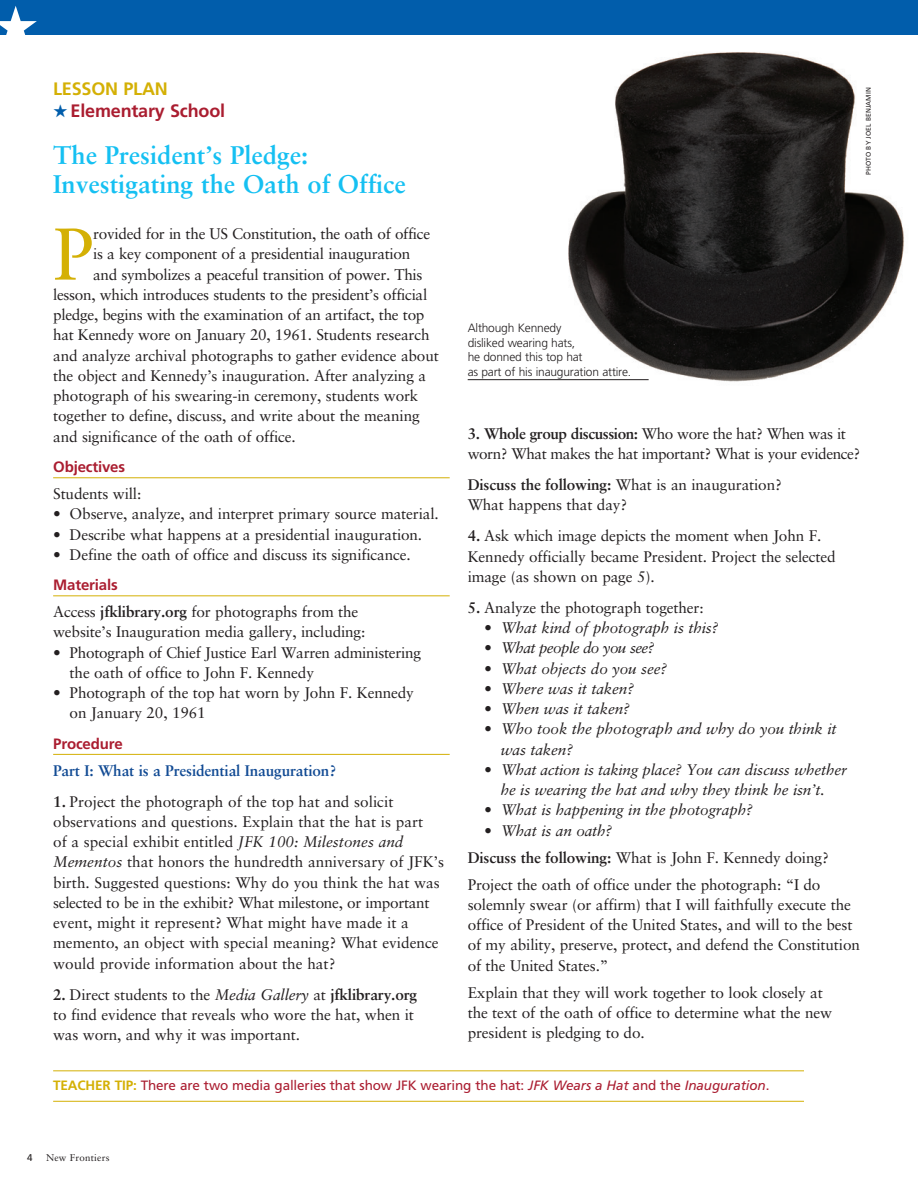
<style>
.page{position:relative;width:918px;height:1188px;background:#fff}
.page>*{position:absolute;margin:0;border:0;box-sizing:border-box;transform-origin:0 0}
.t1{font:73.35px "Sabon";color:#d4b005}
.t2{font:700 25.5px/28.5px "Sabon";color:#15c0f2}
.t3{font:700 18px "Frutiger";letter-spacing:-.01em;color:#aa1d30}
.t4{font:700 18px "Frutiger";letter-spacing:-.01em;color:#d4b005}
.t5{font:15.3px/20.2px "Sabon";letter-spacing:-.01em;color:#231f20}
.t6{font:italic 15.3px/20.2px "Sabon";letter-spacing:-.01em;color:#231f20}
.t7{font:15.3px/20.2px "Sabon";letter-spacing:-.03em;color:#231f20}
.t8{font:700 15.3px "Sabon";letter-spacing:-.01em;color:#124b94}
.t9{font:italic 15.3px "Sabon";letter-spacing:-.04em;color:#231f20}
.t10{font:700 15px "Frutiger";letter-spacing:-.01em;color:#aa1d30}
.t11{font:13.5px "Frutiger";letter-spacing:-.01em;color:#aa1d30}
.t12{font:300 12px/14.4px "Frutiger";letter-spacing:-.015em;color:#231f20}
.t13{font:9.75px "Sabon";letter-spacing:.02em;color:#231f20}
.t14{font:9.75px "Frutiger";color:#231f20}
.t15{font:6.75px "Frutiger";letter-spacing:.01em;color:#231f20}
.s1{color:#015dab}
.s2{font-weight:700}
.s3{font-style:italic}
.s4{font-weight:700;color:#d4b005}
</style>
<div class="page">
<div style="left:0;top:0;width:918px;height:35px;background:#015dab"></div>
<hr style="left:53px;top:477px;width:397px;height:1px;background:#d4b005">
<hr style="left:53px;top:595px;width:397px;height:1px;background:#d4b005">
<hr style="left:53px;top:754px;width:397px;height:1px;background:#d4b005">
<img style="left:552px;top:52px;width:352px;height:330px">
<hr style="left:468px;top:379px;width:181px;height:1px;background:#231f20">
<hr style="left:53px;top:1070px;width:751px;height:1px;background:#d4b005">
<hr style="left:53px;top:1101px;width:751px;height:1px;background:#d4b005">
<p class="t4" style="left:53px;top:78px;width:116px">LESSON PLAN</p>
<p class="t3" style="left:53px;top:100px;width:174px"><span class="s1">★</span> Elementary School</p>
<h2 class="t2" style="left:53px;top:141px;width:354px">The President’s Pledge:<br>Investigating the Oath of Office</h2>
<h1 class="t1" style="left:53px;top:210px;width:42px">P</h1>
<p class="t5" style="left:93px;top:224px;width:339px">rovided for in the US Constitution, the oath of office</p>
<p class="t5" style="left:93px;top:244px;width:319px">is a key component of a presidential inauguration</p>
<p class="t5" style="left:93px;top:264px;width:331px">and symbolizes a peaceful transition of power. This</p>
<p class="t5" style="left:53px;top:284px;width:376px">lesson, which introduces students to the president’s official</p>
<p class="t5" style="left:53px;top:305px;width:373px">pledge, begins with the examination of an artifact, the top</p>
<p class="t5" style="left:53px;top:325px;width:378px">hat Kennedy wore on January 20, 1961. Students research</p>
<p class="t5" style="left:53px;top:345px;width:387px">and analyze archival photographs to gather evidence about</p>
<p class="t5" style="left:53px;top:365px;width:375px">the object and Kennedy’s inauguration. After analyzing a</p>
<p class="t5" style="left:53px;top:386px;width:367px">photograph of his swearing-in ceremony, students work</p>
<p class="t5" style="left:53px;top:406px;width:368px">together to define, discuss, and write about the meaning</p>
<p class="t5" style="left:53px;top:426px;width:244px">and significance of the oath of office.</p>
<p class="t10" style="left:53px;top:458px;width:73px">Objectives</p>
<p class="t5" style="left:53px;top:483px;width:90px">Students will:</p>
<p class="t5" style="left:53px;top:504px;width:387px">• Observe, analyze, and interpret primary source material.</p>
<p class="t5" style="left:53px;top:524px;width:371px">• Describe what happens at a presidential inauguration.</p>
<p class="t5" style="left:53px;top:544px;width:359px">• Define the oath of office and discuss its significance.</p>
<p class="t10" style="left:53px;top:576px;width:66px">Materials</p>
<p class="t5" style="left:53px;top:601px;width:314px">Access <span class="s2">jfklibrary.org</span> for photographs from the website’s Inauguration media gallery, including:</p>
<p class="t5" style="left:70px;top:642px;width:353px;text-indent:-16px">• Photograph of Chief Justice Earl Warren administering the oath of office to John F. Kennedy</p>
<p class="t5" style="left:70px;top:682px;width:346px;text-indent:-16px">• Photograph of the top hat worn by John F. Kennedy on January 20, 1961</p>
<p class="t10" style="left:53px;top:735px;width:71px">Procedure</p>
<p class="t8" style="left:53px;top:761px;width:285px">Part I: What is a Presidential Inauguration?</p>
<p class="t5" style="left:53px;top:791px;width:392px"><span class="s2">1.</span> Project the photograph of the top hat and solicit observations and questions. Explain that the hat is part<br>of a special exhibit entitled <span class="s3">JFK 100: Milestones and Mementos</span> that honors the hundredth anniversary of JFK’s birth. Suggested questions: Why do you think the hat was selected to be in the exhibit? What milestone, or important event, might it represent? What might have made it a memento, an object with special meaning? What evidence would provide information about the hat?</p>
<p class="t5" style="left:53px;top:984px;width:366px"><span class="s2">2.</span> Direct students to the <span class="s3">Media Gallery</span> at <span class="s2">jfklibrary.org </span>to find evidence that reveals who wore the hat, when it was worn, and why it was important.</p>
<p class="t12" style="left:468px;top:321px;width:165px">Although Kennedy<br>disliked wearing hats,<br>he donned this top hat<br>as part of his inauguration attire.</p>
<p class="t15" style="left:864px;top:175px;width:89px;rotate:-90deg">PHOTO BY JOEL BENJAMIN</p>
<p class="t7" style="left:468px;top:423px;width:394px"><span class="s2">3. Whole group discussion:</span> Who wore the hat? When was it worn? What makes the hat important? What is your evidence?</p>
<p class="t5" style="left:468px;top:474px;width:316px"><span class="s2">Discuss the following:</span> What is an inauguration?<br>What happens that day?</p>
<p class="t5" style="left:468px;top:526px;width:370px"><span class="s2">4.</span> Ask which image depicts the moment when John F.<br>Kennedy officially became President. Project the selected image (as shown on page 5).</p>
<p class="t5" style="left:468px;top:597px;width:237px"><span class="s2">5.</span> Analyze the photograph together:</p>
<p class="t6" style="left:484px;top:618px;width:236px">• What kind of photograph is this?</p>
<p class="t9" style="left:484px;top:639px;width:172px">• What people do you see?</p>
<p class="t6" style="left:484px;top:658px;width:184px">• What objects do you see?</p>
<p class="t6" style="left:484px;top:678px;width:151px">• Where was it taken?</p>
<p class="t6" style="left:484px;top:699px;width:147px">• When was it taken?</p>
<p class="t6" style="left:501px;top:719px;width:338px;text-indent:-16px">• Who took the photograph and why do you think it was taken?</p>
<p class="t6" style="left:484px;top:759px;width:365px;text-align:center">• What action is taking place? You can discuss whether he is wearing the hat and why they think he isn’t.</p>
<p class="t6" style="left:484px;top:800px;width:270px">• What is happening in the photograph?</p>
<p class="t5" style="left:468px;top:817px;width:363px;line-height:27px;text-indent:16px"><span class="s3">• What is an oath?<br></span><span class="s2">Discuss the following:</span> What is John F. Kennedy doing?<br>Project the oath of office under the photograph: “I do</p>
<p class="t5" style="left:468px;top:894px;width:394px">solemnly swear (or affirm) that I will faithfully execute the office of President of the United States, and will to the best of my ability, preserve, protect, and defend the Constitution of the United States.”</p>
<p class="t5" style="left:468px;top:982px;width:366px">Explain that they will work together to look closely at the text of the oath of office to determine what the new president is pledging to do.</p>
<p class="t11" style="left:53px;top:1077px;width:718px"><span class="s4">TEACHER TIP:</span> There are two media galleries that show JFK wearing the hat: <span class="s3">JFK Wears a Hat</span> and the <span class="s3">Inauguration</span>.</p>
<p class="t14" style="left:27px;top:1152px;width:7px">4</p>
<p class="t13" style="left:46px;top:1152px;width:65px">New Frontiers</p>
</div>
